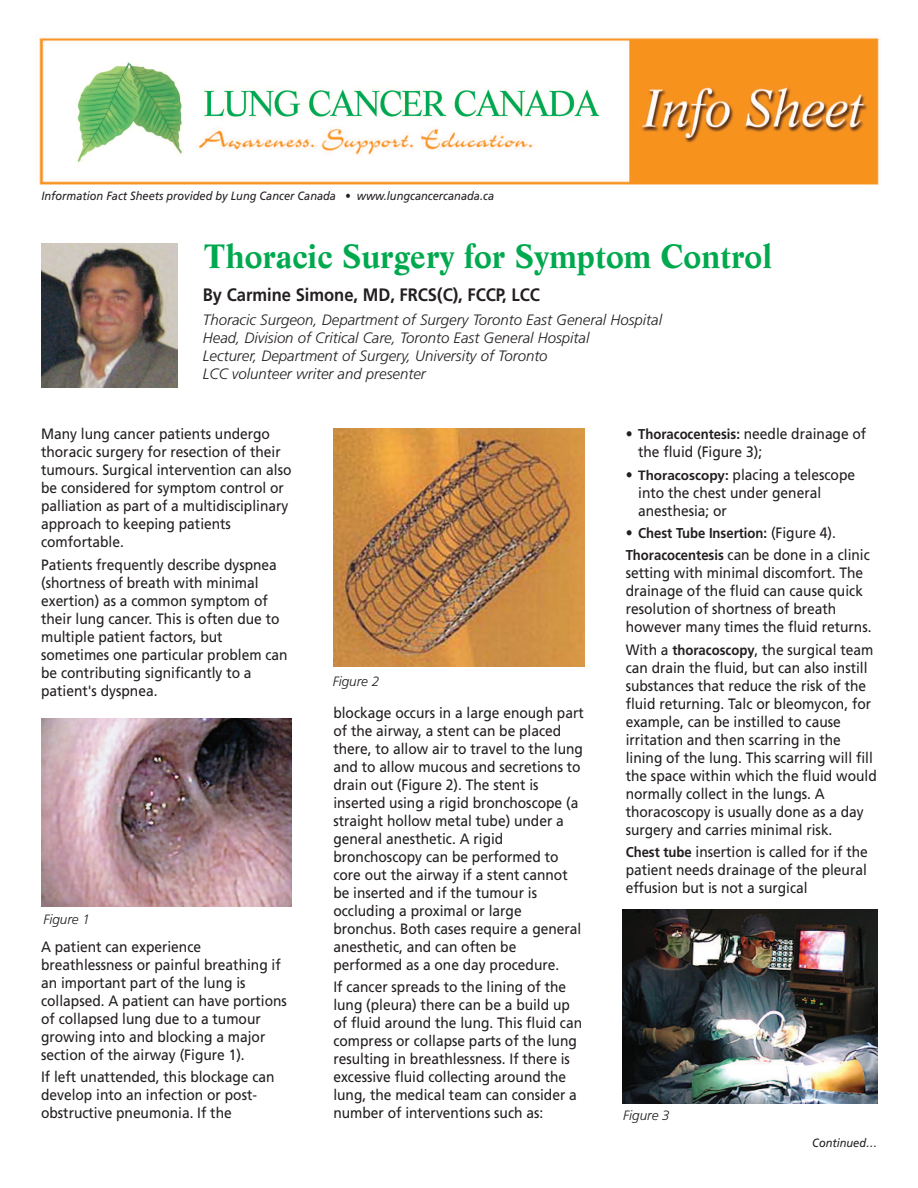
<style>
.page{position:relative;width:918px;height:1188px;background:#fff}
.page>*{position:absolute;margin:0;border:0;box-sizing:border-box;transform-origin:0 0}
.t1{font:700 33px "Life";color:#00a94e}
.t2{font:700 18px "Frutiger";color:#231f20;scale:.92 1}
.t3{font:15px/18px "Frutiger";color:#231f20;scale:.92 1}
.t4{font:italic 300 15px/18px "Frutiger";color:#231f20}
.t5{font:700 14.25px "Frutiger";color:#231f20;scale:.92 1}
.t6{font:italic 300 13.5px "Frutiger";color:#231f20}
.t7{font:italic 12px "Frutiger";color:#231f20;scale:.92 1}
.s1{font-weight:700;font-size:14.25px}
.s2{font-weight:700;font-size:13.5px}
.s3{font-weight:400;font-size:15px}
</style>
<div class="page">
<img style="left:41px;top:243px;width:137px;height:144px">
<img style="left:39px;top:36px;width:840px;height:149px">
<img style="left:41px;top:719px;width:251px;height:187px">
<img style="left:333px;top:428px;width:251px;height:238px">
<img style="left:623px;top:910px;width:254px;height:194px">
<p class="t7" style="left:41px;top:188px;width:494px">Information Fact Sheets provided by Lung Cancer Canada • www.lungcancercanada.ca</p>
<h1 class="t1" style="left:204px;top:236px;width:570px">Thoracic Surgery for Symptom Control</h1>
<p class="t2" style="left:203px;top:284px;width:368px">By Carmine Simone, MD, FRCS(C), FCCP, LCC</p>
<p class="t4" style="left:203px;top:311px;width:461px">Thoracic Surgeon, Department of Surgery Toronto East General Hospital Head, Division of Critical Care, Toronto East General Hospital<br>Lecturer, Department of Surgery, University of Toronto<br>LCC volunteer writer and presenter</p>
<p class="t3" style="left:41px;top:425px;width:274px">Many lung cancer patients undergo thoracic surgery for resection of their tumours. Surgical intervention can also be considered for symptom control or palliation as part of a multidisciplinary approach to keeping patients comfortable.</p>
<p class="t3" style="left:41px;top:555px;width:270px">Patients frequently describe dyspnea (shortness of breath with minimal exertion) as a common symptom of their lung cancer. This is often due to multiple patient factors, but sometimes one particular problem can be contributing significantly to a patient's dyspnea.</p>
<p class="t6" style="left:43px;top:912px;width:48px">Figure 1</p>
<p class="t3" style="left:41px;top:938px;width:269px">A patient can experience breathlessness or painful breathing if an important part of the lung is collapsed. A patient can have portions of collapsed lung due to a tumour growing into and blocking a major section of the airway (Figure 1).</p>
<p class="t3" style="left:41px;top:1068px;width:255px">If left unattended, this blockage can develop into an infection or post&shy;obstructive pneumonia. If the</p>
<p class="t6" style="left:333px;top:673px;width:48px">Figure 2</p>
<p class="t3" style="left:333px;top:704px;width:274px">blockage occurs in a large enough part of the airway, a stent can be placed there, to allow air to travel to the lung and to allow mucous and secretions to drain out (Figure 2). The stent is inserted using a rigid bronchoscope (a straight hollow metal tube) under a general anesthetic. A rigid bronchoscopy can be performed to core out the airway if a stent cannot be inserted and if the tumour is occluding a proximal or large bronchus. Both cases require a general anesthetic, and can often be performed as a one day procedure.</p>
<p class="t3" style="left:333px;top:978px;width:272px">If cancer spreads to the lining of the lung (pleura) there can be a build up of fluid around the lung. This fluid can compress or collapse parts of the lung resulting in breathlessness. If there is excessive fluid collecting around the lung, the medical team can consider a number of interventions such as:</p>
<p class="t3" style="left:638px;top:425px;width:249px;text-indent:-12px">• <span class="s1">Thoracocentesis:</span> needle drainage of the fluid (Figure 3);</p>
<p class="t3" style="left:638px;top:465px;width:237px;text-indent:-12px">• <span class="s2">Thoracoscopy:</span> placing a telescope into the chest under general anesthesia; or</p>
<p class="t5" style="left:626px;top:525px;width:230px"><span class="s3">•</span> Chest Tube Insertion: <span class="s3">(Figure 4).</span></p>
<p class="t3" style="left:626px;top:546px;width:269px"><span class="s1">Thoracocentesis</span> can be done in a clinic setting with minimal discomfort. The drainage of the fluid can cause quick resolution of shortness of breath however many times the fluid returns.</p>
<p class="t3" style="left:626px;top:640px;width:274px">With a <span class="s1">thoracoscopy</span>, the surgical team can drain the fluid, but can also instill substances that reduce the risk of the fluid returning. Talc or bleomycon, for example, can be instilled to cause irritation and then scarring in the lining of the lung. This scarring will fill the space within which the fluid would normally collect in the lungs. A thoracoscopy is usually done as a day surgery and carries minimal risk.</p>
<p class="t3" style="left:626px;top:843px;width:265px;text-align:justify"><span class="s1">Chest tube</span> insertion is called for if the patient needs drainage of the pleural effusion but is not a surgical</p>
<p class="t6" style="left:623px;top:1107px;width:48px">Figure 3</p>
<p class="t7" style="left:812px;top:1135px;width:72px">Continued…</p>
</div>
